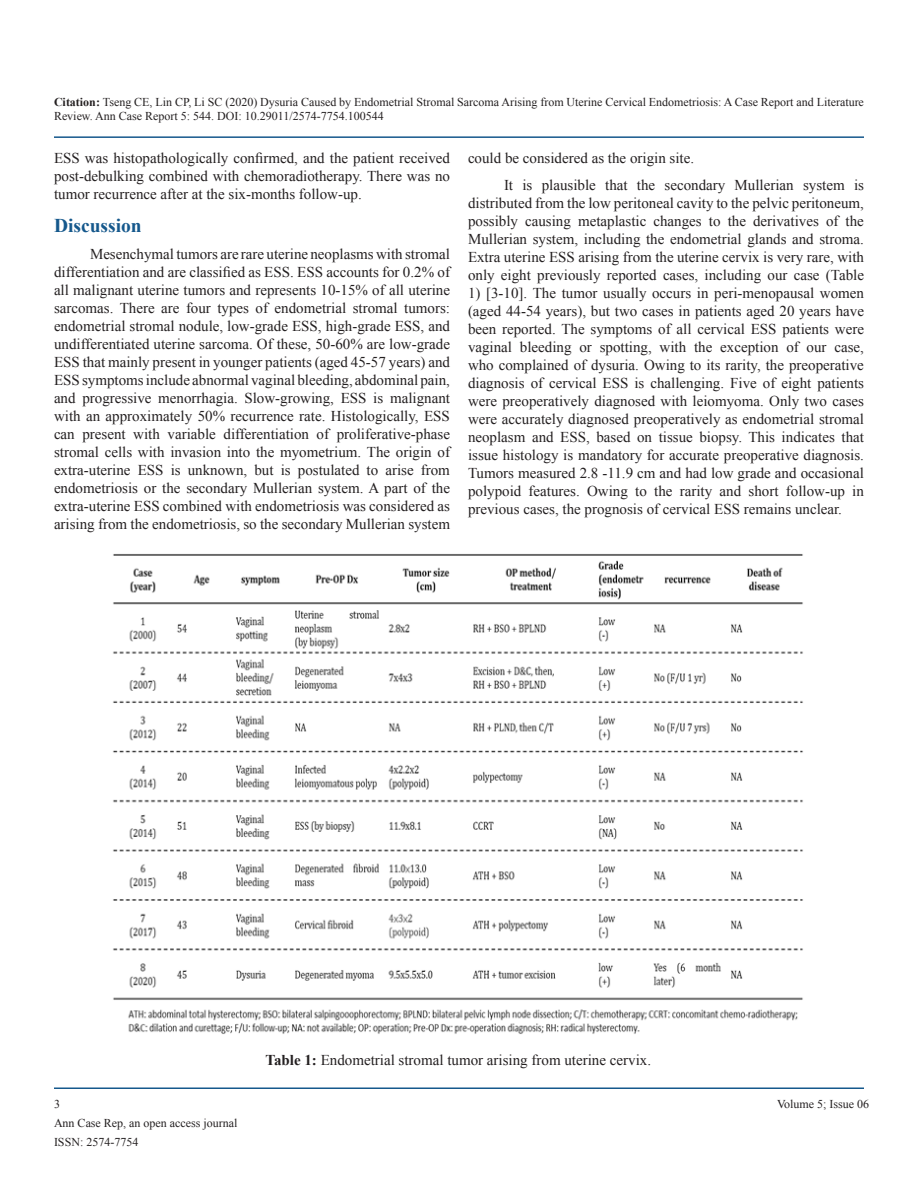
<style>
.page{position:relative;width:918px;height:1188px;background:#fff}
.page>*{position:absolute;margin:0;border:0;box-sizing:border-box;transform-origin:0 0}
.t1{font:700 19.5px "Times New Roman";color:#15588c}
.t2{font:15px/18px "Times New Roman";color:#231f20;text-align:justify}
.t3{font:12px/14.4px "Times New Roman";color:#231f20}
.s1{font-weight:700}
</style>
<div class="page">
<hr style="left:54px;top:136px;width:810px;height:2px;background:#15588c">
<hr style="left:54px;top:1088px;width:810px;height:1px;background:#15588c">
<img style="left:113px;top:554px;width:690px;height:480px">
<p class="t3" style="left:54px;top:94px;width:811px"><span class="s1">Citation:</span> Tseng CE, Lin CP, Li SC (2020) Dysuria Caused by Endometrial Stromal Sarcoma Arising from Uterine Cervical Endometriosis: A Case Report and Literature<br>Review. Ann Case Report 5: 544. DOI: 10.29011/2574-7754.100544</p>
<p class="t2" style="left:54px;top:149px;width:398px">ESS was histopathologically confirmed, and the patient received post-debulking combined with chemoradiotherapy. There was no tumor recurrence after at the six-months follow-up.</p>
<p class="t1" style="left:54px;top:212px;width:89px">Discussion</p>
<p class="t2" style="left:54px;top:245px;width:398px;text-indent:36px">Mesenchymal tumors are rare uterine neoplasms with stromal differentiation and are classified as ESS. ESS accounts for 0.2% of all malignant uterine tumors and represents 10-15% of all uterine sarcomas. There are four types of endometrial stromal tumors: endometrial stromal nodule, low-grade ESS, high-grade ESS, and undifferentiated uterine sarcoma. Of these, 50-60% are low-grade ESS that mainly present in younger patients (aged 45-57 years) and ESS symptoms include abnormal vaginal bleeding, abdominal pain, and progressive menorrhagia. Slow-growing, ESS is malignant with an approximately 50% recurrence rate. Histologically, ESS can present with variable differentiation of proliferative-phase stromal cells with invasion into the myometrium. The origin of extra-uterine ESS is unknown, but is postulated to arise from endometriosis or the secondary Mullerian system. A part of the extra-uterine ESS combined with endometriosis was considered as arising from the endometriosis, so the secondary Mullerian system</p>
<p class="t2" style="left:468px;top:149px;width:228px">could be considered as the origin site.</p>
<p class="t2" style="left:468px;top:176px;width:398px;text-indent:36px">It is plausible that the secondary Mullerian system is distributed from the low peritoneal cavity to the pelvic peritoneum, possibly causing metaplastic changes to the derivatives of the Mullerian system, including the endometrial glands and stroma.<br>Extra uterine ESS arising from the uterine cervix is very rare, with only eight previously reported cases, including our case (Table</p>
<p class="t2" style="left:468px;top:284px;width:398px">1) [3-10]. The tumor usually occurs in peri-menopausal women (aged 44-54 years), but two cases in patients aged 20 years have been reported. The symptoms of all cervical ESS patients were vaginal bleeding or spotting, with the exception of our case, who complained of dysuria. Owing to its rarity, the preoperative diagnosis of cervical ESS is challenging. Five of eight patients were preoperatively diagnosed with leiomyoma. Only two cases were accurately diagnosed preoperatively as endometrial stromal neoplasm and ESS, based on tissue biopsy. This indicates that issue histology is mandatory for accurate preoperative diagnosis.<br>Tumors measured 2.8 -11.9 cm and had low grade and occasional polypoid features. Owing to the rarity and short follow-up in previous cases, the prognosis of cervical ESS remains unclear.</p>
<p class="t2" style="left:265px;top:1051px;width:387px"><span class="s1">Table 1:</span> Endometrial stromal tumor arising from uterine cervix.</p>
<p class="t3" style="left:54px;top:1096px;width:7px">3</p>
<p class="t3" style="left:777px;top:1096px;width:94px">Volume 5; Issue 06</p>
<p class="t3" style="left:54px;top:1114px;width:185px;line-height:18.9px">Ann Case Rep, an open access journal<br>ISSN: 2574-7754</p>
</div>
